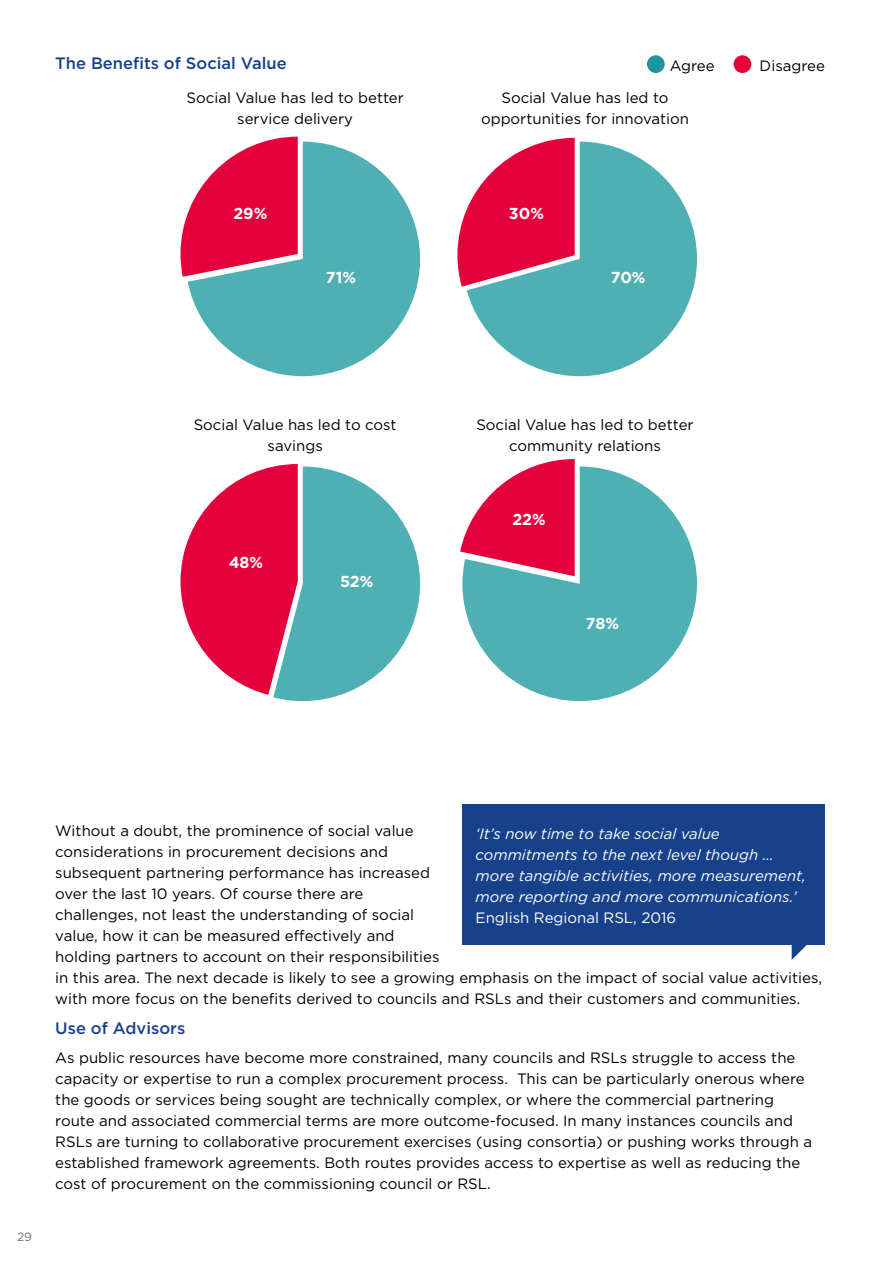
<style>
.page{position:relative;width:893px;height:1263px;background:#fff}
.page>*{position:absolute;margin:0;border:0;box-sizing:border-box;transform-origin:0 0}
.t1{font:500 16.5px "Gotham";color:#17428b}
.t2{font:700 15.9px "Gotham";color:#fff}
.t3{font:15px/21px "Gotham";color:#000;text-align:center}
.t4{font:italic 15px/21px "Gotham";color:#fff}
.t5{font:15px "Gotham";color:#fff}
.t6{font:12px "Gotham";color:#706f6f}
</style>
<div class="page">
<svg style="left:188px;top:142px;width:232px;height:234px;fill:#4fb0b4"></svg>
<svg style="left:181px;top:137px;width:117px;height:140px"></svg>
<svg style="left:467px;top:142px;width:230px;height:234px;fill:#4fb0b4"></svg>
<svg style="left:457px;top:138px;width:118px;height:149px"></svg>
<svg style="left:462px;top:466px;width:235px;height:235px;fill:#4fb0b4"></svg>
<svg style="left:460px;top:459px;width:115px;height:117px"></svg>
<svg style="left:181px;top:464px;width:239px;height:237px"></svg>
<div style="left:734px;top:55px;width:17px;height:18px;background:#e4003a;border-radius:50%"></div>
<div style="left:647px;top:55px;width:18px;height:18px;background:#1b969e;border-radius:50%"></div>
<div style="left:463px;top:805px;width:362px;height:140px;background:#17428b"></div>
<svg style="left:792px;top:945px;width:15px;height:15px"></svg>
<p class="t1" style="left:55px;top:54px;width:233px">The Benefits of Social Value</p>
<p class="t3" style="left:670px;top:55px;width:46px">Agree</p>
<p class="t3" style="left:760px;top:55px;width:67px">Disagree</p>
<p class="t3" style="left:187px;top:87px;width:219px">Social Value has led to better service delivery</p>
<p class="t3" style="left:481px;top:87px;width:209px">Social Value has led to opportunities for innovation</p>
<p class="t2" style="left:233px;top:204px;width:36px">29%</p>
<p class="t2" style="left:326px;top:269px;width:32px">71%</p>
<p class="t2" style="left:509px;top:204px;width:37px">30%</p>
<p class="t2" style="left:611px;top:269px;width:36px">70%</p>
<p class="t3" style="left:194px;top:414px;width:204px">Social Value has led to cost savings</p>
<p class="t3" style="left:476px;top:414px;width:219px">Social Value has led to better community relations</p>
<p class="t2" style="left:229px;top:553px;width:36px">48%</p>
<p class="t2" style="left:340px;top:572px;width:35px">52%</p>
<p class="t2" style="left:512px;top:510px;width:35px">22%</p>
<p class="t2" style="left:586px;top:614px;width:35px">78%</p>
<p class="t6" style="left:17px;top:1230px;width:16px">29</p>
<p class="t3" style="left:55px;top:820px;width:768px;text-align:left">Without a doubt, the prominence of social value<br>considerations in procurement decisions and<br>subsequent partnering performance has increased<br>over the last 10 years. Of course there are<br>challenges, not least the understanding of social<br>value, how it can be measured effectively and<br>holding partners to account on their responsibilities<br>in this area. The next decade is likely to see a growing emphasis on the impact of social value activities, with more focus on the benefits derived to councils and RSLs and their customers and communities.</p>
<p class="t1" style="left:55px;top:1018px;width:132px">Use of Advisors</p>
<p class="t3" style="left:55px;top:1047px;width:758px;text-align:left">As public resources have become more constrained, many councils and RSLs struggle to access the capacity or expertise to run a complex procurement process. This can be particularly onerous where the goods or services being sought are technically complex, or where the commercial partnering route and associated commercial terms are more outcome-focused. In many instances councils and RSLs are turning to collaborative procurement exercises (using consortia) or pushing works through a established framework agreements. Both routes provides access to expertise as well as reducing the cost of procurement on the commissioning council or RSL.</p>
<p class="t4" style="left:476px;top:823px;width:332px">‘It’s now time to take social value commitments to the next level though … more tangible activities, more measurement, more reporting and more communications.’</p>
<p class="t5" style="left:476px;top:909px;width:202px">English Regional RSL, 2016</p>
</div>
